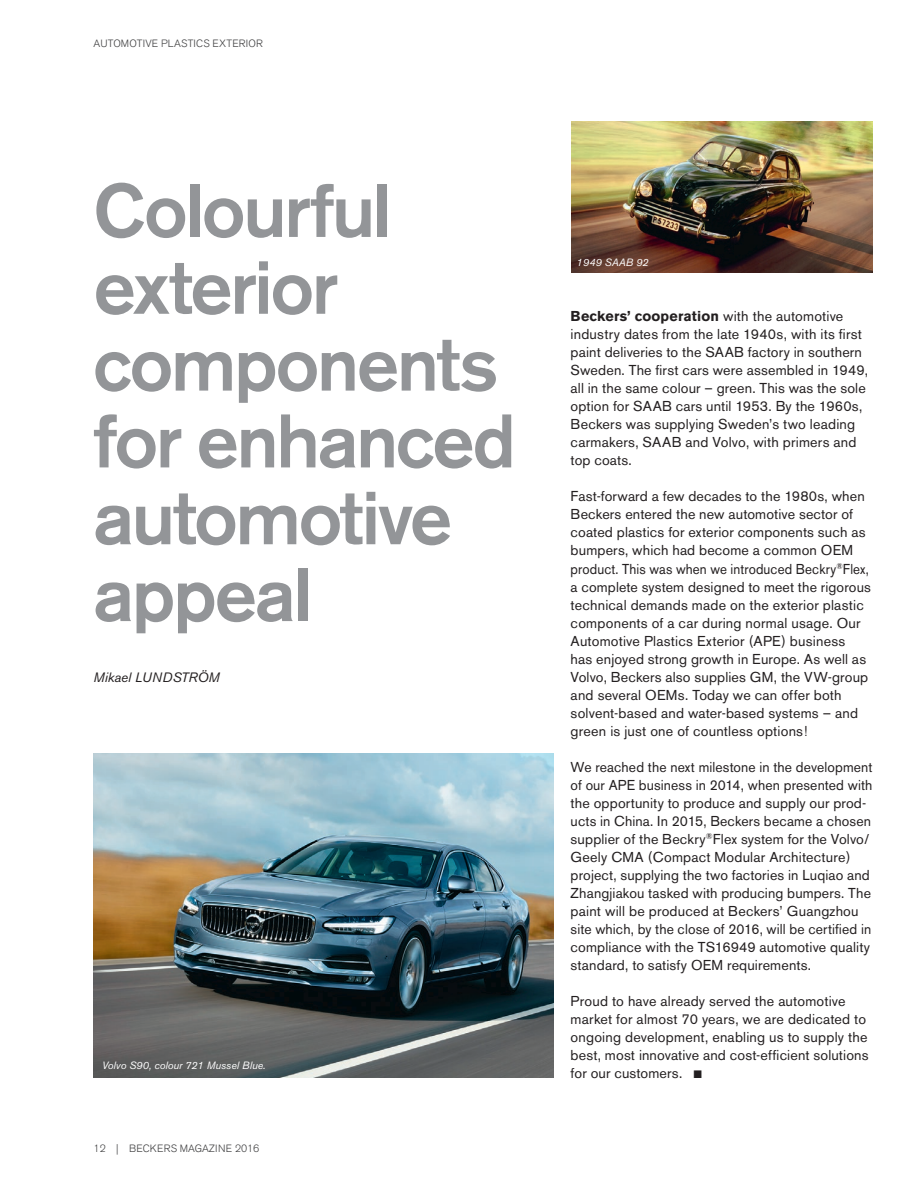
<style>
.page{position:relative;width:915px;height:1191px;background:#fff}
.page>*{position:absolute;margin:0;border:0;box-sizing:border-box;transform-origin:0 0}
.t1{font:500 75px/76.8px "Akzidenz Grotesk BE";letter-spacing:-.03em;color:#939598}
.t2{font:14.25px/18px "Akzidenz Grotesk BE";letter-spacing:.01em;color:#231f20}
.t3{font:italic 13.5px "Akzidenz Grotesk BE";color:#231f20}
.t4{font:italic 10.5px "Akzidenz Grotesk BE";color:#fff}
.t5{font:300 10.5px "Akzidenz Grotesk BE";letter-spacing:.015em;color:#3e3e3f}
.t6{font:300 10.5px "Akzidenz Grotesk BE";letter-spacing:-.005em;color:#3e3e3f}
.s1{font-weight:700}
.s2{font-family:"Monotype Sorts";font-size:10.5px}
</style>
<div class="page">
<img style="left:94px;top:753px;width:459px;height:324px">
<img style="left:571px;top:122px;width:301px;height:151px">
<p class="t5" style="left:94px;top:37px;width:171px">AUTOMOTIVE PLASTICS EXTERIOR</p>
<h1 class="t1" style="left:94px;top:172px;width:424px">Colourful exterior components for enhanced automotive appeal</h1>
<p class="t3" style="left:94px;top:669px;width:128px">Mikael LUNDSTRÖM</p>
<p class="t4" style="left:102px;top:1058px;width:165px">Volvo S90, colour 721 Mussel Blue.</p>
<p class="t6" style="left:94px;top:1142px;width:167px">12 | BECKERS MAGAZINE 2016</p>
<p class="t4" style="left:576px;top:256px;width:73px">1949 SAAB 92</p>
<p class="t2" style="left:570px;top:307px;width:299px"><span class="s1">Beckers’ cooperation</span> with the automotive industry dates from the late 1940s, with its first paint deliveries to the SAAB factory in southern Sweden. The first cars were assembled in 1949, all in the same colour – green. This was the sole option for SAAB cars until 1953. By the 1960s, Beckers was supplying Sweden’s two leading carmakers, SAAB and Volvo, with primers and top coats.</p>
<p class="t2" style="left:570px;top:487px;width:302px">Fast-forward a few decades to the 1980s, when Beckers entered the new automotive sector of coated plastics for exterior components such as bumpers, which had become a common OEM product. This was when we introduced Beckry<sup>®</sup>Flex, a complete system designed to meet the rigorous technical demands made on the exterior plastic components of a car during normal usage. Our Automotive Plastics Exterior (APE) business<br>has enjoyed strong growth in Europe. As well as Volvo, Beckers also supplies GM, the VW-group and several OEMs. Today we can offer both solvent-based and water-based systems – and green is just one of countless options!</p>
<p class="t2" style="left:570px;top:757px;width:303px">We reached the next milestone in the development of our APE business in 2014, when presented with the opportunity to produce and supply our prod&shy;ucts in China. In 2015, Beckers became a chosen supplier of the Beckry<sup>®</sup>Flex system for the Volvo/ Geely CMA (Compact Modular Architecture) project, supplying the two factories in Luqiao and Zhangjiakou tasked with producing bumpers. The paint will be produced at Beckers’ Guangzhou site which, by the close of 2016, will be certified in compliance with the TS16949 automotive quality standard, to satisfy OEM requirements.</p>
<p class="t2" style="left:570px;top:991px;width:299px">Proud to have already served the automotive market for almost 70 years, we are dedicated to ongoing development, enabling us to supply the best, most innovative and cost-efficient solutions for our customers. <span class="s2">n</span></p>
</div>
